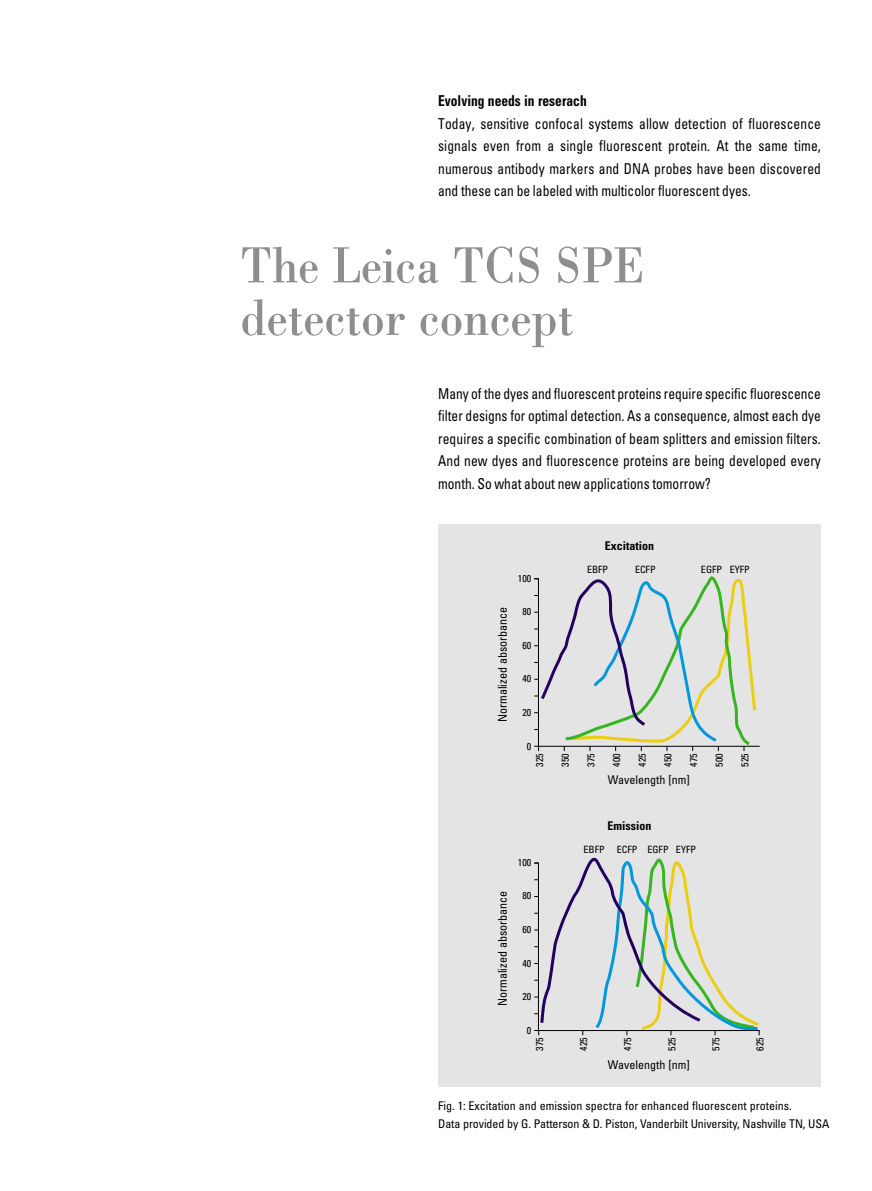
<style>
.page{position:relative;width:872px;height:1191px;background:#fff}
.page>*{position:absolute;margin:0;border:0;box-sizing:border-box;transform-origin:0 0}
.t1{font:52.5px/52.5px "Leicana";color:#8e8e8e}
.t2{font:condensed 15px/22.5px "Univers";color:#000;text-align:justify;scale:.9 1}
.t3{font:700 condensed 15px "Univers";color:#000;scale:.9 1}
.t4{font:condensed 12px/18px "Univers";color:#000}
.t5{font:700 condensed 12px "Univers";color:#000}
.t6{font:condensed 10.05px "Univers";color:#000}
</style>
<div class="page">
<div style="left:438px;top:524px;width:383px;height:562px;background:#e4e4e4"></div>
<hr style="left:538px;top:746px;width:221px;height:1px;background:#000">
<svg style="left:534px;top:576px;width:224px;height:175px"></svg>
<svg style="left:534px;top:857px;width:226px;height:178px"></svg>
<p class="t3" style="left:438px;top:95px;width:167px">Evolving needs in reserach</p>
<p class="t2" style="left:438px;top:113px;width:427px">Today, sensitive confocal systems allow detection of fluorescence signals even from a single fluorescent protein. At the same time, numerous antibody markers and DNA probes have been discovered and these can be labeled with multicolor fluorescent dyes.</p>
<h1 class="t1" style="left:240px;top:244px;width:405px">The Leica TCS SPE detector concept</h1>
<p class="t2" style="left:438px;top:383px;width:427px">Many of the dyes and fluorescent proteins require specific fluorescence filter designs for optimal detection. As a consequence, almost each dye requires a specific combination of beam splitters and emission filters.<br>And new dyes and fluorescence proteins are being developed every month. So what about new applications tomorrow?</p>
<p class="t4" style="left:494px;top:722px;width:116px;rotate:-90deg">Normalized absorbance</p>
<p class="t6" style="left:518px;top:574px;width:15px">100</p>
<p class="t6" style="left:522px;top:607px;width:10px">80</p>
<p class="t6" style="left:522px;top:641px;width:10px">60</p>
<p class="t6" style="left:522px;top:674px;width:10px">40</p>
<p class="t6" style="left:522px;top:708px;width:10px">20</p>
<p class="t6" style="left:527px;top:742px;width:6px">0</p>
<p class="t5" style="left:605px;top:541px;width:51px">Excitation</p>
<p class="t6" style="left:587px;top:565px;width:23px">EBFP</p>
<p class="t6" style="left:635px;top:565px;width:22px">ECFP</p>
<p class="t6" style="left:701px;top:565px;width:50px">EGFP EYFP</p>
<p class="t6" style="left:535px;top:766px;width:15px;rotate:-90deg">325</p>
<p class="t6" style="left:561px;top:766px;width:15px;rotate:-90deg">350</p>
<p class="t6" style="left:587px;top:766px;width:15px;rotate:-90deg">375</p>
<p class="t6" style="left:612px;top:766px;width:15px;rotate:-90deg">400</p>
<p class="t6" style="left:638px;top:766px;width:15px;rotate:-90deg">425</p>
<p class="t6" style="left:663px;top:766px;width:15px;rotate:-90deg">450</p>
<p class="t6" style="left:689px;top:766px;width:15px;rotate:-90deg">475</p>
<p class="t6" style="left:715px;top:766px;width:15px;rotate:-90deg">500</p>
<p class="t6" style="left:740px;top:766px;width:15px;rotate:-90deg">525</p>
<p class="t4" style="left:608px;top:772px;width:83px">Wavelength [nm]</p>
<p class="t4" style="left:494px;top:1006px;width:116px;rotate:-90deg">Normalized absorbance</p>
<p class="t5" style="left:607px;top:821px;width:45px">Emission</p>
<p class="t6" style="left:518px;top:858px;width:15px">100</p>
<p class="t6" style="left:522px;top:891px;width:10px">80</p>
<p class="t6" style="left:522px;top:925px;width:10px">60</p>
<p class="t6" style="left:522px;top:959px;width:10px">40</p>
<p class="t6" style="left:522px;top:992px;width:10px">20</p>
<p class="t6" style="left:527px;top:1026px;width:6px">0</p>
<p class="t6" style="left:583px;top:845px;width:114px">EBFP ECFP EGFP EYFP</p>
<p class="t6" style="left:535px;top:1050px;width:15px;rotate:-90deg">375</p>
<p class="t6" style="left:579px;top:1050px;width:15px;rotate:-90deg">425</p>
<p class="t6" style="left:623px;top:1050px;width:15px;rotate:-90deg">475</p>
<p class="t6" style="left:668px;top:1050px;width:15px;rotate:-90deg">525</p>
<p class="t6" style="left:712px;top:1050px;width:15px;rotate:-90deg">575</p>
<p class="t6" style="left:756px;top:1050px;width:15px;rotate:-90deg">625</p>
<p class="t4" style="left:608px;top:1056px;width:83px">Wavelength [nm]</p>
<p class="t4" style="left:438px;top:1097px;width:393px">Fig. 1: Excitation and emission spectra for enhanced fluorescent proteins.<br>Data provided by G. Patterson &amp; D. Piston, Vanderbilt University, Nashville TN, USA</p>
</div>
